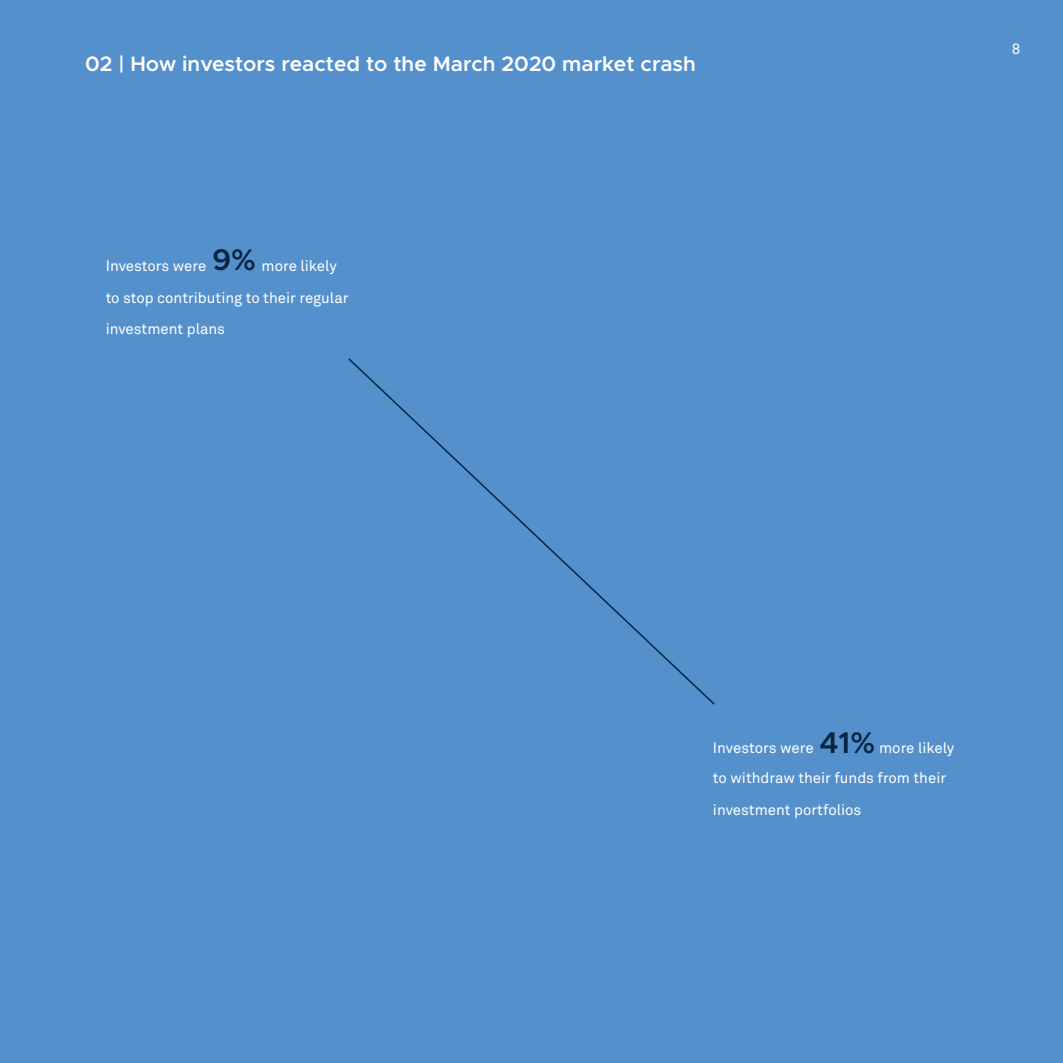
<style>
.page{position:relative;width:1063px;height:1063px;background:#5490cc}
.page>*{position:absolute;margin:0;border:0;box-sizing:border-box;transform-origin:0 0}
.t1{font:600 30px "Metropolis";color:#08243f}
.t2{font:600 21px "Metropolis";color:#fff}
.t3{font:15px/31.5px "Akkurat Pro";color:#fff}
</style>
<div class="page">
<svg style="left:348px;top:358px;width:367px;height:347px"></svg>
<h2 class="t2" style="left:85px;top:51px;width:612px">02 | How investors reacted to the March 2020 market crash</h2>
<h1 class="t1" style="left:212px;top:241px;width:45px">9%</h1>
<p class="t3" style="left:106px;top:250px;width:102px">Investors were</p>
<p class="t3" style="left:262px;top:250px;width:77px">more likely</p>
<p class="t3" style="left:106px;top:282px;width:244px">to stop contributing to their regular investment plans</p>
<p class="t3" style="left:1012px;top:33px;width:10px">8</p>
<h1 class="t1" style="left:819px;top:723px;width:57px">41%</h1>
<p class="t3" style="left:713px;top:732px;width:102px">Investors were</p>
<p class="t3" style="left:879px;top:732px;width:77px">more likely</p>
<p class="t3" style="left:713px;top:763px;width:235px">to withdraw their funds from their investment portfolios</p>
</div>
